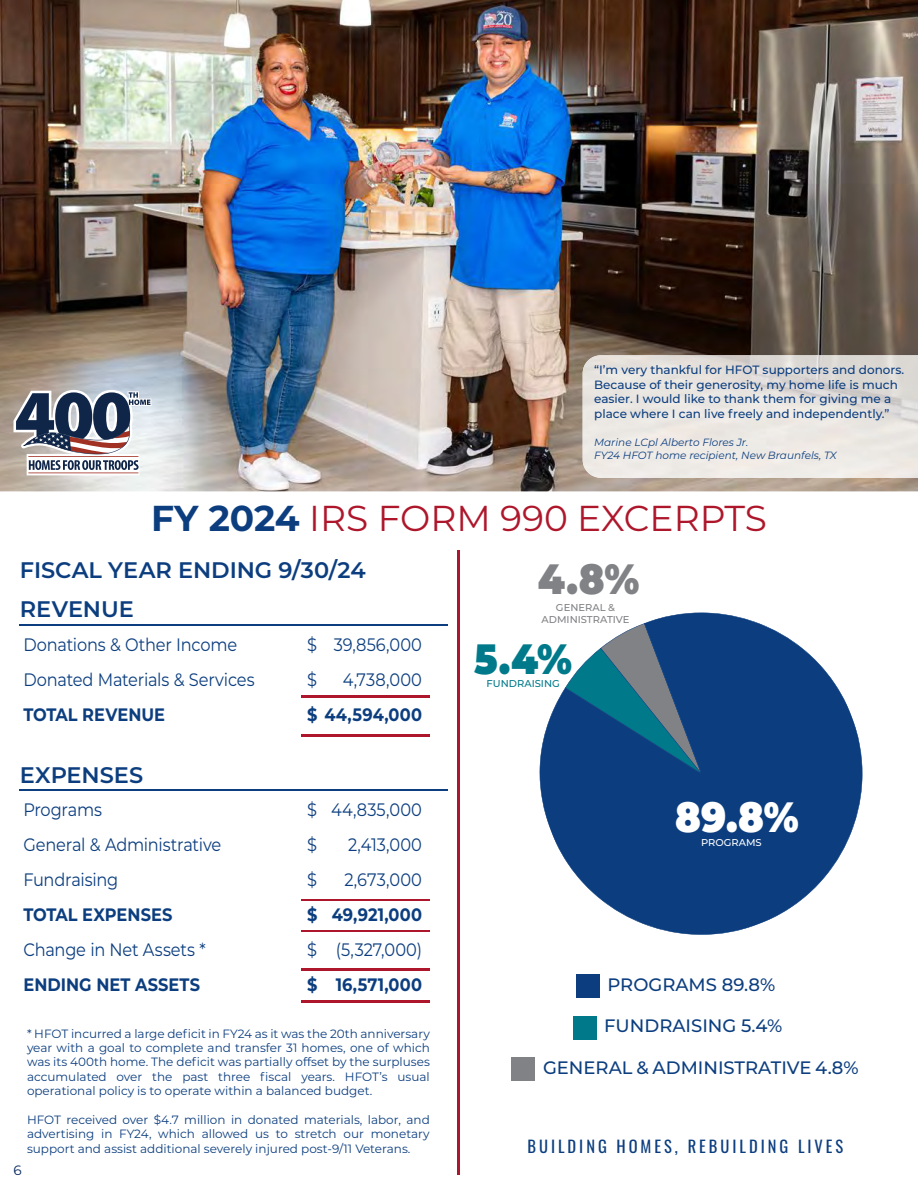
<style>
.page{position:relative;width:918px;height:1188px;background:#fff}
.page>*{position:absolute;margin:0;border:0;box-sizing:border-box;transform-origin:0 0}
.t1{font:900 42.3px "Montserrat";color:#fff;scale:.9 1}
.t2{font:900 42.3px "Montserrat";color:#007a8a;scale:.9 1}
.t3{font:900 42.3px "Montserrat";color:#808285;scale:.9 1}
.t4{font:36px "Montserrat";color:#ae172b}
.t5{font:600 22.5px/38.8px "Montserrat";letter-spacing:-.005em;color:#0c3e7f}
.t6{font:18px "Montserrat";letter-spacing:-.015em;color:#0c3e7f;scale:.9 1}
.t7{font:700 18px "Montserrat";color:#0c3e7f;scale:.9 1}
.t8{font:500 18px "Montserrat";color:#0c3e7f}
.t9{font:16.5px "Oswald";letter-spacing:.18em;color:#0c3e7f}
.t10{font:13.5px "Montserrat";color:#00225c}
.t11{font:12px/14.4px "Montserrat";color:#0c3e7f;text-align:justify}
.t12{font:500 12px/14.4px "Montserrat";color:#0c3e7f}
.t13{font:italic 10.5px/12.6px "Montserrat";color:#0c3e7f}
.t14{font:500 9.9px/12px "Montserrat";color:#808285;text-align:center}
.t15{font:500 9.9px "Montserrat";color:#007a8a}
.t16{font:500 9.9px "Montserrat";color:#fff}
.s1{font-weight:700;color:#0c3e7f}
</style>
<div class="page">
<img style="left:0;top:0;width:918px;height:491px">
<img style="left:583px;top:355px;width:335px;height:123px">
<svg style="left:14px;top:390px;width:138px;height:85px"></svg>
<div style="left:573px;top:1016px;width:23px;height:24px;background:#007a8a"></div>
<div style="left:576px;top:974px;width:24px;height:24px;background:#0c3e7f"></div>
<div style="left:512px;top:1057px;width:23px;height:24px;background:#808285"></div>
<hr style="left:458px;top:550px;width:2px;height:624px;background:#ae172b">
<hr style="left:301px;top:695px;width:129px;height:2px;background:#ae172b">
<hr style="left:301px;top:899px;width:129px;height:1px;background:#ae172b">
<hr style="left:301px;top:735px;width:129px;height:2px;background:#ae172b">
<hr style="left:301px;top:930px;width:129px;height:1px;background:#ae172b">
<hr style="left:301px;top:969px;width:129px;height:2px;background:#ae172b">
<hr style="left:301px;top:1001px;width:129px;height:2px;background:#ae172b">
<hr style="left:19px;top:624px;width:429px;height:2px;background:#0c3e7f">
<hr style="left:19px;top:789px;width:429px;height:2px;background:#0c3e7f">
<svg style="left:540px;top:613px;width:322px;height:322px;fill:#0c3e7f"></svg>
<p class="t12" style="left:594px;top:363px;width:311px">“I’m very thankful for HFOT supporters and donors.<br>Because of their generosity, my home life is much easier. I would like to thank them for giving me a place where I can live freely and independently.”</p>
<p class="t13" style="left:594px;top:436px;width:245px">Marine LCpl Alberto Flores Jr.<br>FY24 HFOT home recipient, New Braunfels, TX</p>
<h2 class="t4" style="left:151px;top:493px;width:617px"><span class="s1">FY 2024</span> IRS FORM 990 EXCERPTS</h2>
<h3 class="t5" style="left:20px;top:550px;width:347px">FISCAL YEAR ENDING 9/30/24<br>REVENUE</h3>
<h3 class="t6" style="left:23px;top:632px;width:239px">Donations &amp; Other Income</h3>
<h3 class="t6" style="left:307px;top:632px;width:129px">$ 39,856,000</h3>
<h3 class="t6" style="left:23px;top:667px;width:258px">Donated Materials &amp; Services</h3>
<h3 class="t6" style="left:307px;top:667px;width:13px">$</h3>
<h3 class="t6" style="left:343px;top:667px;width:89px">4,738,000</h3>
<h3 class="t7" style="left:23px;top:701px;width:159px">TOTAL REVENUE</h3>
<h3 class="t7" style="left:307px;top:701px;width:129px">$ 44,594,000</h3>
<h3 class="t5" style="left:20px;top:754px;width:125px">EXPENSES</h3>
<h3 class="t6" style="left:23px;top:797px;width:89px">Programs</h3>
<h3 class="t6" style="left:307px;top:797px;width:129px">$ 44,835,000</h3>
<h3 class="t6" style="left:23px;top:832px;width:221px">General &amp; Administrative</h3>
<h3 class="t6" style="left:307px;top:832px;width:13px">$</h3>
<h3 class="t6" style="left:348px;top:832px;width:83px">2,413,000</h3>
<h3 class="t6" style="left:23px;top:867px;width:107px">Fundraising</h3>
<h3 class="t6" style="left:307px;top:867px;width:13px">$</h3>
<h3 class="t6" style="left:345px;top:867px;width:88px">2,673,000</h3>
<h3 class="t7" style="left:23px;top:902px;width:167px">TOTAL EXPENSES</h3>
<h3 class="t7" style="left:307px;top:902px;width:129px">$ 49,921,000</h3>
<h3 class="t6" style="left:23px;top:937px;width:204px">Change in Net Assets *</h3>
<h3 class="t6" style="left:307px;top:937px;width:129px">$ (5,327,000)</h3>
<h3 class="t7" style="left:23px;top:972px;width:198px">ENDING NET ASSETS</h3>
<h3 class="t7" style="left:307px;top:972px;width:129px">$ 16,571,000</h3>
<p class="t11" style="left:27px;top:1026px;width:405px">* HFOT incurred a large deficit in FY24 as it was the 20th anniversary year with a goal to complete and transfer 31 homes, one of which was its 400th home. The deficit was partially offset by the surpluses accumulated over the past three fiscal years. HFOT’s usual operational policy is to operate within a balanced budget.</p>
<p class="t11" style="left:27px;top:1112px;width:405px">HFOT received over $4.7 million in donated materials, labor, and advertising in FY24, which allowed us to stretch our monetary support and assist additional severely injured post-9/11 Veterans.</p>
<p class="t10" style="left:14px;top:1160px;width:10px">6</p>
<h1 class="t3" style="left:538px;top:548px;width:114px">4.8%</h1>
<p class="t14" style="left:542px;top:601px;width:89px">GENERAL &amp;<br>ADMINISTRATIVE</p>
<h1 class="t2" style="left:474px;top:627px;width:110px">5.4%</h1>
<p class="t15" style="left:487px;top:677px;width:75px">FUNDRAISING</p>
<h1 class="t1" style="left:675px;top:785px;width:139px">89.8%</h1>
<p class="t16" style="left:701px;top:835px;width:62px">PROGRAMS</p>
<h3 class="t8" style="left:607px;top:972px;width:169px">PROGRAMS 89.8%</h3>
<h3 class="t8" style="left:604px;top:1014px;width:180px">FUNDRAISING 5.4%</h3>
<h3 class="t8" style="left:543px;top:1055px;width:317px">GENERAL &amp; ADMINISTRATIVE 4.8%</h3>
<h3 class="t9" style="left:527px;top:1131px;width:317px">BUILDING HOMES, REBUILDING LIVES</h3>
</div>
